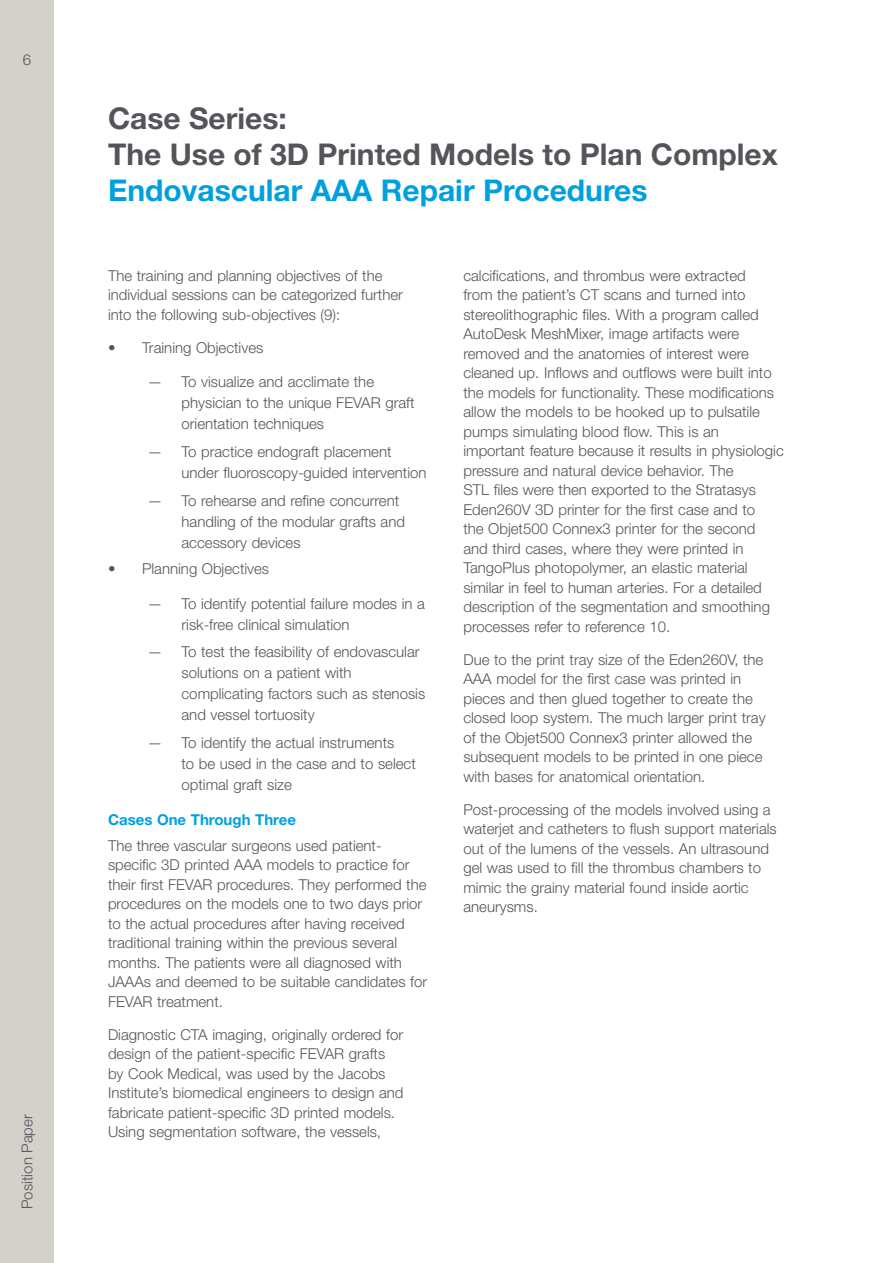
<style>
.page{position:relative;width:893px;height:1263px;background:#fff}
.page>*{position:absolute;margin:0;border:0;box-sizing:border-box;transform-origin:0 0}
.t1{font:700 30px/36px "Helvetica Neue LT Std";color:#54555a}
.t2{font:700 30px "Helvetica Neue LT Std";color:#00a0df}
.t3{font:300 15px/19.5px "Helvetica Neue LT Std";color:#54555a}
.t4{font:700 15px "Helvetica Neue LT Std";color:#00a0df}
</style>
<div class="page">
<div style="left:0;top:0;width:54px;height:1263px;background:#d4d0ca"></div>
<p class="t3" style="left:23px;top:49px;width:10px">6</p>
<p class="t3" style="left:17px;top:1209px;width:96px;rotate:-90deg">Position Paper</p>
<h1 class="t1" style="left:108px;top:100px;width:671px">Case Series:<br>The Use of 3D Printed Models to Plan Complex</h1>
<h1 class="t2" style="left:108px;top:172px;width:541px">Endovascular AAA Repair Procedures</h1>
<p class="t3" style="left:108px;top:265px;width:296px">The training and planning objectives of the individual sessions can be categorized further into the following sub-objectives (9):</p>
<p class="t3" style="left:108px;top:337px;width:157px">• Training Objectives</p>
<p class="t3" style="left:182px;top:371px;width:234px;line-height:21px;text-indent:-34px">— To visualize and acclimate the physician to the unique FEVAR graft orientation techniques</p>
<p class="t3" style="left:182px;top:441px;width:247px;line-height:21px;text-indent:-34px">— To practice endograft placement under fluoroscopy-guided intervention</p>
<p class="t3" style="left:182px;top:490px;width:225px;line-height:21px;text-indent:-34px">— To rehearse and refine concurrent handling of the modular grafts and accessory devices</p>
<p class="t3" style="left:108px;top:559px;width:163px">• Planning Objectives</p>
<p class="t3" style="left:182px;top:592px;width:245px;line-height:21px;text-indent:-34px">— To identify potential failure modes in a risk-free clinical simulation</p>
<p class="t3" style="left:182px;top:641px;width:245px;line-height:21px;text-indent:-34px">— To test the feasibility of endovascular solutions on a patient with complicating factors such as stenosis and vessel tortuosity</p>
<p class="t3" style="left:182px;top:732px;width:236px;line-height:21px;text-indent:-34px">— To identify the actual instruments<br>to be used in the case and to select optimal graft size</p>
<p class="t4" style="left:108px;top:810px;width:189px">Cases One Through Three</p>
<p class="t3" style="left:108px;top:835px;width:321px">The three vascular surgeons used patient&shy;specific 3D printed AAA models to practice for their first FEVAR procedures. They performed the procedures on the models one to two days prior to the actual procedures after having received traditional training within the previous several months. The patients were all diagnosed with JAAAs and deemed to be suitable candidates for FEVAR treatment.</p>
<p class="t3" style="left:108px;top:1024px;width:297px">Diagnostic CTA imaging, originally ordered for design of the patient-specific FEVAR grafts by Cook Medical, was used by the Jacobs Institute’s biomedical engineers to design and fabricate patient-specific 3D printed models.<br>Using segmentation software, the vessels,</p>
<p class="t3" style="left:463px;top:265px;width:322px">calcifications, and thrombus were extracted<br>from the patient’s CT scans and turned into stereolithographic files. With a program called AutoDesk MeshMixer, image artifacts were removed and the anatomies of interest were cleaned up. Inflows and outflows were built into the models for functionality. These modifications allow the models to be hooked up to pulsatile pumps simulating blood flow. This is an important feature because it results in physiologic pressure and natural device behavior. The<br>STL files were then exported to the Stratasys Eden260V 3D printer for the first case and to<br>the Objet500 Connex3 printer for the second<br>and third cases, where they were printed in TangoPlus photopolymer, an elastic material similar in feel to human arteries. For a detailed description of the segmentation and smoothing processes refer to reference 10.</p>
<p class="t3" style="left:463px;top:649px;width:304px">Due to the print tray size of the Eden260V, the AAA model for the first case was printed in pieces and then glued together to create the closed loop system. The much larger print tray of the Objet500 Connex3 printer allowed the subsequent models to be printed in one piece with bases for anatomical orientation.</p>
<p class="t3" style="left:463px;top:799px;width:315px">Post-processing of the models involved using a waterjet and catheters to flush support materials out of the lumens of the vessels. An ultrasound gel was used to fill the thrombus chambers to mimic the grainy material found inside aortic aneurysms.</p>
</div>
